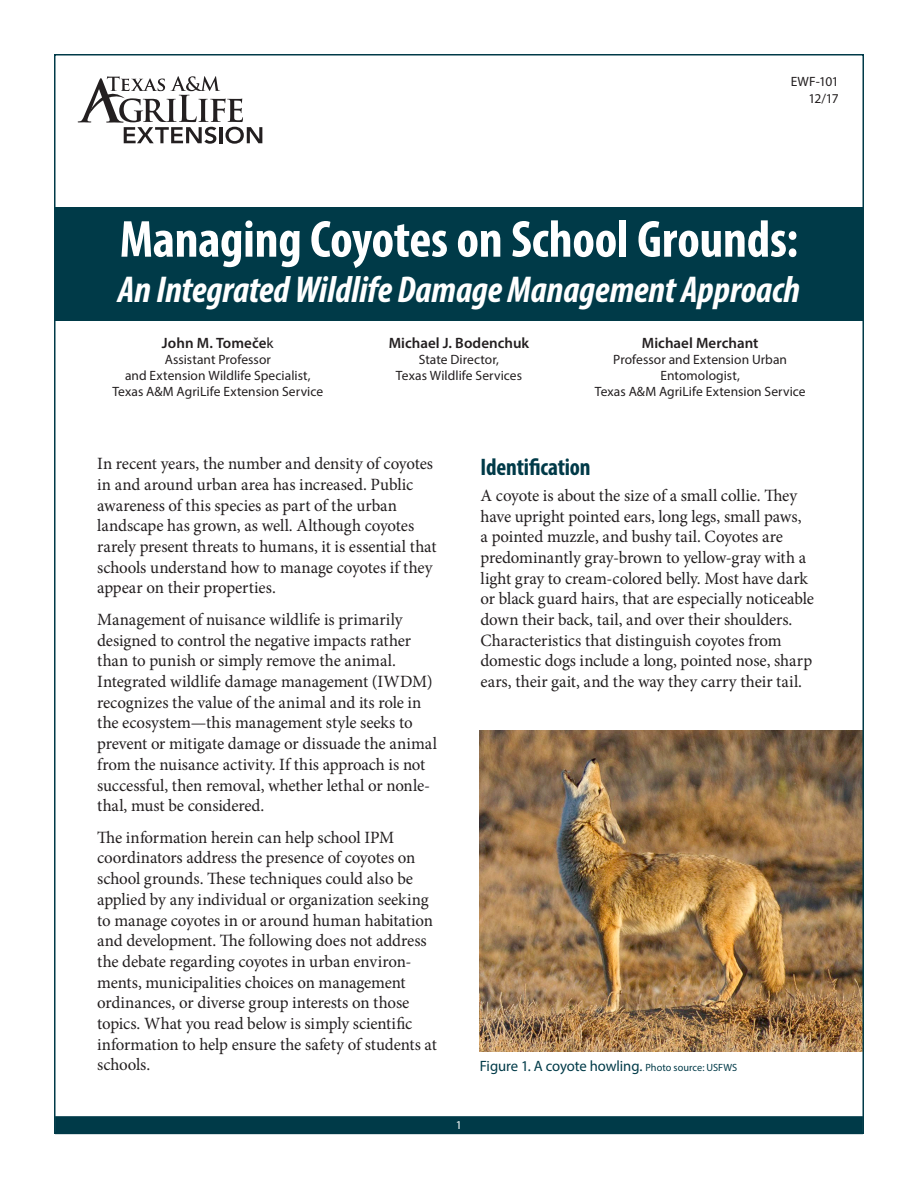
<style>
.page{position:relative;width:918px;height:1188px;background:#fff}
.page>*{position:absolute;margin:0;border:0;box-sizing:border-box;transform-origin:0 0}
.t1{font:700 condensed 52.5px "Myriad Pro";letter-spacing:-.005em;color:#fff}
.t2{font:italic 700 condensed 37.5px "Myriad Pro";letter-spacing:-.005em;color:#fff}
.heading1{font:700 condensed 24px "Myriad Pro";letter-spacing:-.01em;color:#003a48}
.body_text{font:17.25px/20.7px "Minion Pro";letter-spacing:-.005em;color:#231f20}
.t3{font:600 15px "Myriad Pro";color:#231f20}
.t4{font:15px "Myriad Pro";letter-spacing:-.01em;color:#003a48}
.t5{font:13.5px/16.2px "Myriad Pro";letter-spacing:.005em;color:#231f20;text-align:center}
.t6{font:12px "Myriad Pro";color:#fff}
.s1{font-weight:400}
.s2{font-size:10.5px}
</style>
<div class="page">
<div style="left:55px;top:207px;width:808px;height:113px;background:#003a48"></div>
<svg style="left:78px;top:76px;width:184px;height:68px"></svg>
<img style="left:480px;top:730px;width:381px;height:321px">
<div style="left:55px;top:1116px;width:808px;height:18px;background:#003a48"></div>
<p class="t5" style="left:791px;top:73px;width:50px">EWF-101</p>
<p class="t5" style="left:808px;top:90px;width:32px">12/17</p>
<p class="t1" style="left:120px;top:206px;width:680px">Managing Coyotes on School Grounds:</p>
<p class="t2" style="left:118px;top:266px;width:684px">An Integrated Wildlife Damage Management Approach</p>
<p class="t3" style="left:162px;top:333px;width:113px">John M. Tomeče<span class="s1">k</span></p>
<p class="t5" style="left:112px;top:351px;width:212px">Assistant Professor<br>and Extension Wildlife Specialist,<br>Texas A&amp;M AgriLife Extension Service</p>
<p class="t3" style="left:389px;top:333px;width:142px">Michael J. Bodenchuk</p>
<p class="t5" style="left:396px;top:351px;width:128px">State Director,<br>Texas Wildlife Services</p>
<p class="t3" style="left:642px;top:333px;width:118px">Michael Merchant</p>
<p class="t5" style="left:595px;top:351px;width:212px">Professor and Extension Urban<br>Entomologist,<br>Texas A&amp;M AgriLife Extension Service</p>
<p class="body_text" style="left:97px;top:453px;width:341px">In recent years, the number and density of coyotes in and around urban area has increased. Public awareness of this species as part of the urban landscape has grown, as well. Although coyotes rarely present threats to humans, it is essential that schools understand how to manage coyotes if they appear on their properties.</p>
<p class="body_text" style="left:97px;top:609px;width:341px">Management of nuisance wildlife is primarily designed to control the negative impacts rather than to punish or simply remove the animal.<br>Integrated wildlife damage management (IWDM) recognizes the value of the animal and its role in the ecosystem—this management style seeks to prevent or mitigate damage or dissuade the animal from the nuisance activity. If this approach is not successful, then removal, whether lethal or nonle&shy;thal, must be considered.</p>
<p class="body_text" style="left:97px;top:827px;width:341px">The information herein can help school IPM coordinators address the presence of coyotes on school grounds. These techniques could also be applied by any individual or organization seeking to manage coyotes in or around human habitation and development. The following does not address the debate regarding coyotes in urban environ&shy;ments, municipalities choices on management ordinances, or diverse group interests on those topics. What you read below is simply scientific information to help ensure the safety of students at schools.</p>
<p class="t6" style="left:456px;top:1117px;width:8px">1</p>
<p class="heading1" style="left:481px;top:452px;width:112px">Identification</p>
<p class="body_text" style="left:481px;top:485px;width:335px">A coyote is about the size of a small collie. They have upright pointed ears, long legs, small paws,<br>a pointed muzzle, and bushy tail. Coyotes are predominantly gray-brown to yellow-gray with a light gray to cream-colored belly. Most have dark or black guard hairs, that are especially noticeable down their back, tail, and over their shoulders.<br>Characteristics that distinguish coyotes from domestic dogs include a long, pointed nose, sharp ears, their gait, and the way they carry their tail.</p>
<p class="t4" style="left:480px;top:1056px;width:259px">Figure 1. A coyote howling. <span class="s2">Photo source: USFWS</span></p>
</div>
